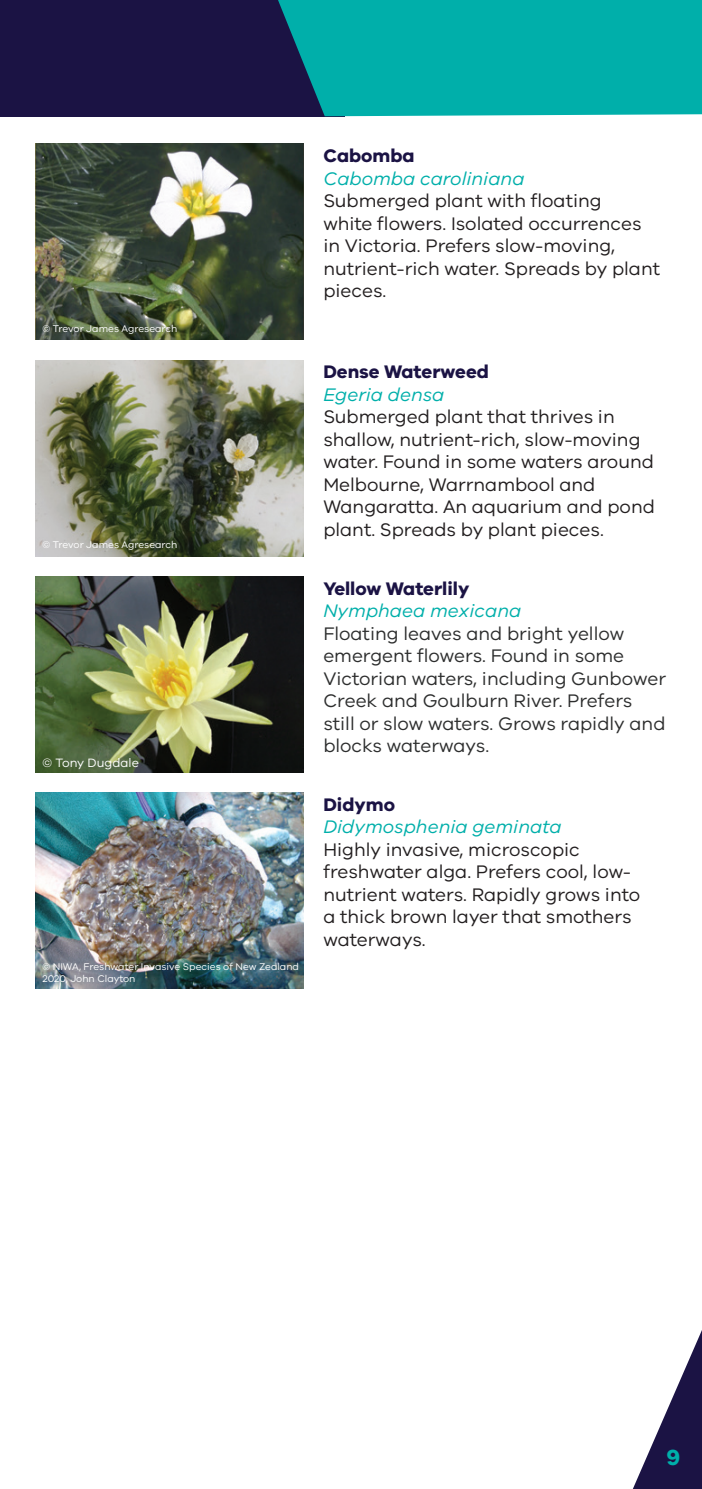
<style>
.page{position:relative;width:702px;height:1489px;background:#fff}
.page>*{position:absolute;margin:0;border:0;box-sizing:border-box;transform-origin:0 0}
.species_head{font:700 22.5px "VIC";color:#00afaa}
.t1{font:18.75px/22.5px "VIC";color:#231f20}
.t2{font:18.75px/22.5px "VIC";color:#2d2e2e}
.t3{font:italic 18.75px "VIC";color:#00afaa}
.species_head-2{font:700 18.75px "VIC";color:#1b1344}
.species_head-3{font:12.5px "VIC";color:#fff}
.species_head-4{font:10px/12px "VIC";color:#fff}
</style>
<div class="page">
<div style="left:0;top:0;width:344px;height:116px;background:#1b1344"></div>
<img style="left:35px;top:144px;width:268px;height:196px">
<img style="left:35px;top:360px;width:268px;height:196px">
<img style="left:35px;top:576px;width:268px;height:196px">
<img style="left:35px;top:792px;width:268px;height:196px">
<svg style="left:633px;top:1330px;width:69px;height:158px"></svg>
<div style="left:278px;top:0;width:424px;height:116px;background:#00afaa"></div>
<p class="species_head-4" style="left:43px;top:322px;width:136px">© Trevor James Agresearch</p>
<p class="species_head-4" style="left:43px;top:538px;width:136px">© Trevor James Agresearch</p>
<p class="species_head-3" style="left:43px;top:755px;width:98px">© Tony Dugdale</p>
<p class="species_head-4" style="left:43px;top:960px;width:258px">© NIWA, Freshwater Invasive Species of New Zealand<br>2020, John Clayton</p>
<p class="species_head-2" style="left:323px;top:144px;width:93px">Cabomba</p>
<p class="t3" style="left:323px;top:167px;width:203px">Cabomba caroliniana</p>
<p class="t1" style="left:323px;top:189px;width:338px">Submerged plant with floating<br>white flowers. Isolated occurrences in Victoria. Prefers slow-moving, nutrient-rich water. Spreads by plant pieces.</p>
<p class="species_head-2" style="left:323px;top:360px;width:167px">Dense Waterweed</p>
<p class="t3" style="left:323px;top:383px;width:123px">Egeria densa</p>
<p class="t1" style="left:323px;top:405px;width:333px">Submerged plant that thrives in shallow, nutrient-rich, slow-moving water. Found in some waters around Melbourne, Warrnambool and Wangaratta. An aquarium and pond plant. Spreads by plant pieces.</p>
<p class="species_head-2" style="left:323px;top:576px;width:148px">Yellow Waterlily</p>
<p class="t3" style="left:323px;top:599px;width:200px">Nymphaea mexicana</p>
<p class="t2" style="left:323px;top:621px;width:344px">Floating leaves and bright yellow emergent flowers. Found in some<br>Victorian waters, including Gunbower<br>Creek and Goulburn River. Prefers still or slow waters. Grows rapidly and blocks waterways.</p>
<p class="species_head-2" style="left:323px;top:792px;width:73px">Didymo</p>
<p class="t3" style="left:323px;top:815px;width:240px">Didymosphenia geminata</p>
<p class="t1" style="left:323px;top:837px;width:318px">Highly invasive, microscopic freshwater alga. Prefers cool, low&shy;nutrient waters. Rapidly grows into a thick brown layer that smothers waterways.</p>
<p class="species_head" style="left:666px;top:1442px;width:15px">9</p>
</div>
